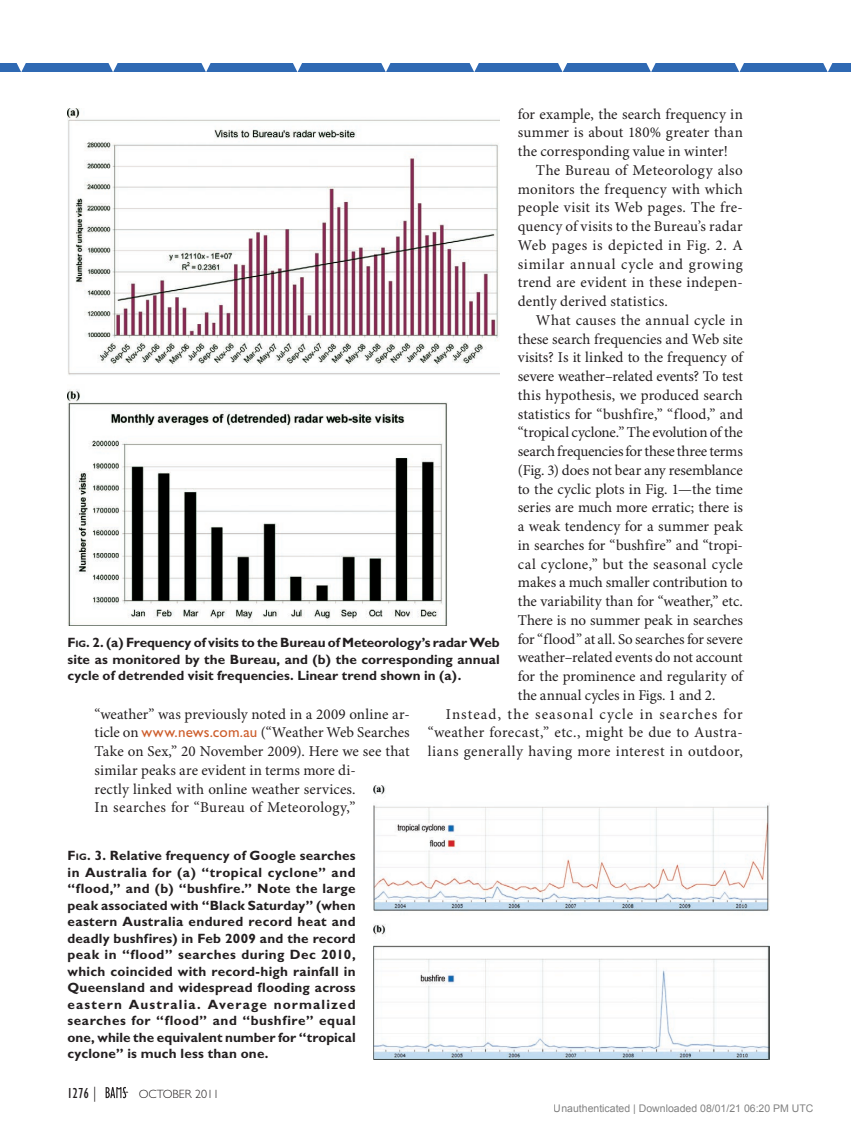
<style>
.page{position:relative;width:851px;height:1134px;background:#fff}
.page>*{position:absolute;margin:0;border:0;box-sizing:border-box;transform-origin:0 0}
.t1{font:15px/18.8px "Minion Pro";letter-spacing:.01em;color:#231f20}
.t2{font:15px "Minion Pro";letter-spacing:.03em;color:#231f20}
.t3{font:15px "Minion Pro";letter-spacing:-.01em;color:#231f20}
.t4{font:15px "Minion Pro";letter-spacing:.07em;color:#231f20}
.t5{font:15px "Minion Pro";letter-spacing:-.02em;color:#231f20}
.t6{font:15px "Minion Pro";letter-spacing:-.015em;color:#231f20}
.t7{font:15px "Minion Pro";letter-spacing:.055em;color:#231f20}
.t8{font:15px "Minion Pro";letter-spacing:.035em;color:#231f20}
.t9{font:condensed 15px "Gill Sans";color:#231f20}
.t10{font:700 13.5px/16.5px "Gill Sans";letter-spacing:.005em;color:#231f20;text-align:justify}
.t11{font:300 12px "Gill Sans";color:#231f20}
.t12{font:10.5px "Arial";color:rgb(0 0 0/.5)}
.s1{font-style:inherit}
.s2{font-size:9.45px}
.s3{font-family:"Gill Sans";color:#cd5d2b}
.s4{font-weight:300;font-stretch:normal}
</style>
<div class="page">
<svg style="left:105px;top:1087px;width:24px;height:12px"></svg>
<svg style="left:106px;top:1087px;width:22px;height:11px"></svg>
<div style="left:0;top:63px;width:850px;height:9px;background:#2f69b3"></div>
<svg style="left:735px;top:63px;width:9px;height:9px"></svg>
<svg style="left:558px;top:63px;width:9px;height:9px"></svg>
<svg style="left:646px;top:63px;width:9px;height:9px"></svg>
<svg style="left:823px;top:63px;width:9px;height:9px"></svg>
<svg style="left:16px;top:63px;width:10px;height:9px"></svg>
<svg style="left:381px;top:63px;width:9px;height:9px"></svg>
<svg style="left:293px;top:63px;width:9px;height:9px"></svg>
<svg style="left:469px;top:63px;width:10px;height:9px"></svg>
<svg style="left:201px;top:63px;width:10px;height:9px"></svg>
<svg style="left:108px;top:63px;width:10px;height:9px"></svg>
<img style="left:68px;top:108px;width:432px;height:518px">
<img style="left:374px;top:786px;width:396px;height:273px">
<p class="t1" style="left:518px;top:105px;width:226px">for example, the search frequency in</p>
<p class="t1" style="left:518px;top:124px;width:226px">summer is about 180% greater than</p>
<p class="t1" style="left:518px;top:142px;width:211px">the corresponding value in winter!</p>
<p class="t1" style="left:536px;top:161px;width:208px">The Bureau of Meteorology also</p>
<p class="t1" style="left:518px;top:180px;width:227px">monitors the frequency with which</p>
<p class="t1" style="left:518px;top:199px;width:226px">people visit its Web pages. The fre-</p>
<p class="t1" style="left:517px;top:217px;width:226px">quency of visits to the Bureau’s radar</p>
<p class="t8" style="left:517px;top:236px;width:226px">Web pages is depicted in Fig. 2. A</p>
<p class="t7" style="left:517px;top:255px;width:226px">similar annual cycle and growing</p>
<p class="t1" style="left:517px;top:274px;width:226px">trend are evident in these indepen-</p>
<p class="t1" style="left:517px;top:292px;width:152px">dently derived statistics.</p>
<p class="t2" style="left:535px;top:311px;width:209px">What causes the annual cycle in</p>
<p class="t1" style="left:517px;top:330px;width:226px">these search frequencies and Web site</p>
<p class="t1" style="left:517px;top:349px;width:226px">visits? Is it linked to the frequency of</p>
<p class="t3" style="left:517px;top:367px;width:226px">severe weather–related events? To test</p>
<p class="t1" style="left:517px;top:386px;width:226px">this hypothesis, we produced search</p>
<p class="t1" style="left:517px;top:405px;width:227px">statistics for “bushfire,” “flood,” and</p>
<p class="t5" style="left:517px;top:423px;width:226px">“tropical cyclone.” The evolution of the</p>
<p class="t6" style="left:517px;top:442px;width:226px">search frequencies for these three terms</p>
<p class="t1" style="left:517px;top:461px;width:227px">(Fig. 3) does not bear any resemblance</p>
<p class="t1" style="left:518px;top:480px;width:227px">to the cyclic plots in Fig. 1—the time</p>
<p class="t1" style="left:518px;top:499px;width:226px">series are much more erratic; there is</p>
<p class="t1" style="left:518px;top:517px;width:226px">a weak tendency for a summer peak</p>
<p class="t1" style="left:518px;top:536px;width:226px">in searches for “bushfire” and “tropi-</p>
<p class="t1" style="left:517px;top:555px;width:226px">cal cyclone,” but the seasonal cycle</p>
<p class="t3" style="left:517px;top:573px;width:226px">makes a much smaller contribution to</p>
<p class="t1" style="left:517px;top:592px;width:226px">the variability than for “weather,” etc.</p>
<p class="t1" style="left:517px;top:611px;width:226px">There is no summer peak in searches</p>
<p class="t1" style="left:517px;top:630px;width:226px">for “flood” at all. So searches for severe</p>
<p class="t3" style="left:517px;top:648px;width:226px">weather–related events do not account</p>
<p class="t1" style="left:517px;top:667px;width:227px">for the prominence and regularity of</p>
<p class="t1" style="left:517px;top:686px;width:199px">the annual cycles in Figs. 1 and 2.</p>
<p class="t4" style="left:445px;top:705px;width:298px">Instead, the seasonal cycle in searches for</p>
<p class="t2" style="left:427px;top:723px;width:316px">“weather forecast,” etc., might be due to Austra-</p>
<p class="t2" style="left:427px;top:742px;width:316px">lians generally having more interest in outdoor,</p>
<p class="t10" style="left:67px;top:634px;width:434px"><span class="s1">F</span><span class="s2">ig</span><span class="s1">.</span> 2. (a) Frequency of visits to the Bureau of Meteorology’s radar Web site as monitored by the Bureau, and (b) the corresponding annual cycle of detrended visit frequencies. Linear trend shown in (a).</p>
<p class="t1" style="left:94px;top:705px;width:317px">“weather” was previously noted in a 2009 online ar&shy;ticle on <span class="s3">www.news.com.au</span> (“Weather Web Searches Take on Sex,” 20 November 2009). Here we see that similar peaks are evident in terms more di-<br>rectly linked with online weather services.<br>In searches for “Bureau of Meteorology,”</p>
<p class="t10" style="left:68px;top:847px;width:290px"><span class="s1">F</span><span class="s2">ig</span><span class="s1">.</span> 3. Relative frequency of Google searches in Australia for (a) “tropical cyclone” and “flood,” and (b) “bushfire.” Note the large peak associated with “Black Saturday” (when eastern Australia endured record heat and deadly bushfires) in Feb 2009 and the record peak in “flood” searches during Dec 2010, which coincided with record-high rainfall in Queensland and widespread flooding across eastern Australia. Average normalized searches for “flood” and “bushfire” equal one, while the equivalent number for “tropical cyclone” is much less than one.</p>
<p class="t9" style="left:67px;top:1085px;width:31px">1276 <span class="s4">|</span></p>
<p class="t11" style="left:139px;top:1087px;width:82px">OCTOBER 2011</p>
<p class="t12" style="left:553px;top:1102px;width:261px">Unauthenticated | Downloaded 08/01/21 06:20 PM UTC</p>
</div>
